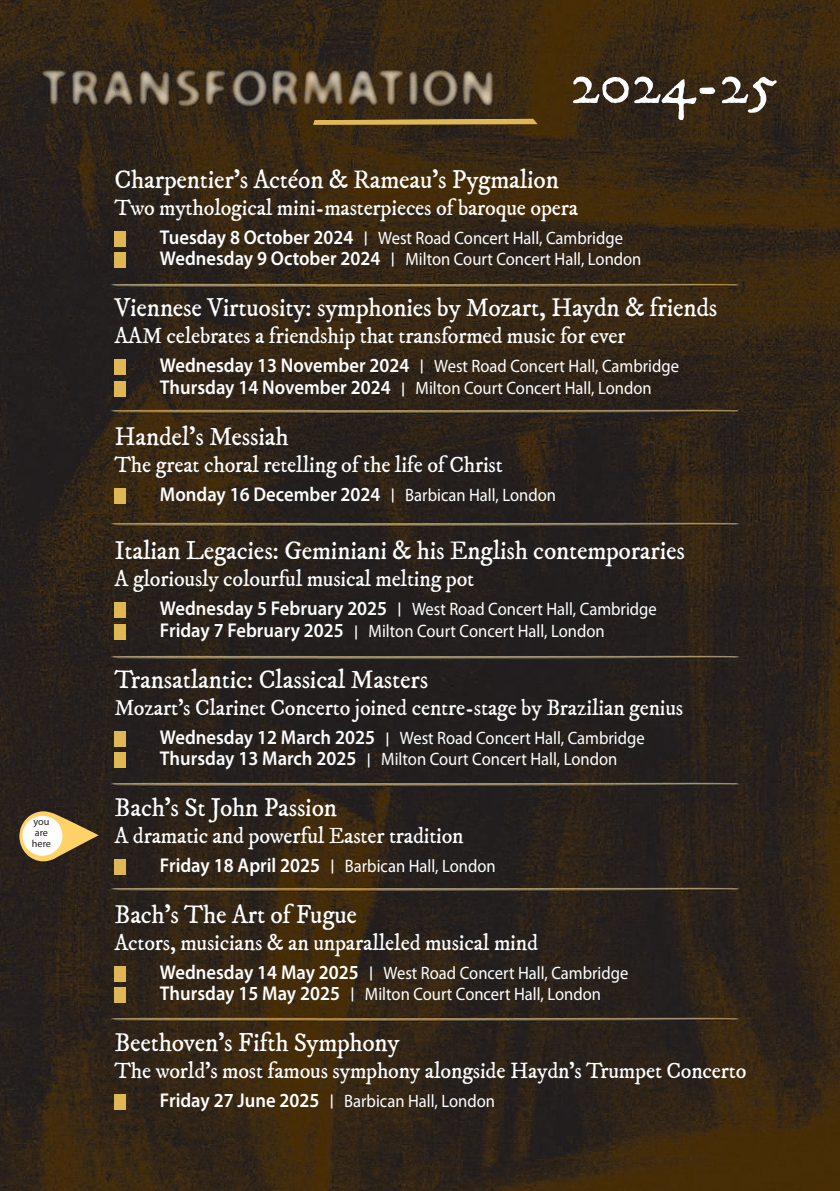
<style>
.page{position:relative;width:840px;height:1191px;background:#fff}
.page>*{position:absolute;margin:0;border:0;box-sizing:border-box;transform-origin:0 0}
.t1{font:59.4px "IM FELL DW Pica PRO Roman";letter-spacing:-.01em;color:#fff}
.t2{font:25.4px "IM FELL DW Pica PRO Roman";letter-spacing:-.01em;color:#fff}
.t3{font:22px "IM FELL DW Pica PRO Roman";letter-spacing:-.01em;color:#fff}
.t4{font:600 20px "Myriad Pro";color:#fff;scale:.93 1}
.t5{font:18px/21px "Myriad Pro";color:#fff;scale:.92 1}
.t6{font:10.2px "Myriad Pro";color:#231f20}
.s1{font-weight:600;font-size:20px}
.s2{font-weight:600;font-size:14px}
.s3{font-size:14px}
.s4{font-weight:400;font-size:18px}
</style>
<div class="page">
<img style="left:0;top:0;width:839px;height:1191px">
<svg style="left:507px;top:119px;width:30px;height:6px"></svg>
<div style="left:114px;top:359px;width:12px;height:15px;background:#dfb755"></div>
<div style="left:114px;top:602px;width:12px;height:15px;background:#dfb755"></div>
<div style="left:114px;top:731px;width:12px;height:15px;background:#dfb755"></div>
<div style="left:114px;top:231px;width:12px;height:15px;background:#dfb755"></div>
<div style="left:114px;top:966px;width:12px;height:15px;background:#dfb755"></div>
<div style="left:114px;top:488px;width:12px;height:15px;background:#dfb755"></div>
<div style="left:114px;top:859px;width:12px;height:15px;background:#dfb755"></div>
<div style="left:114px;top:1094px;width:12px;height:15px;background:#dfb755"></div>
<div style="left:114px;top:252px;width:12px;height:15px;background:#dfb755"></div>
<div style="left:114px;top:381px;width:12px;height:15px;background:#dfb755"></div>
<div style="left:114px;top:624px;width:12px;height:15px;background:#dfb755"></div>
<div style="left:114px;top:752px;width:12px;height:15px;background:#dfb755"></div>
<div style="left:114px;top:987px;width:12px;height:15px;background:#dfb755"></div>
<img style="left:102px;top:282px;width:652px;height:7px">
<img style="left:102px;top:409px;width:652px;height:7px">
<img style="left:102px;top:521px;width:652px;height:7px">
<img style="left:102px;top:654px;width:652px;height:7px">
<img style="left:102px;top:782px;width:652px;height:6px">
<img style="left:102px;top:886px;width:650px;height:7px">
<img style="left:102px;top:1016px;width:652px;height:7px">
<img style="left:15px;top:46px;width:492px;height:86px">
<img style="left:313px;top:119px;width:194px;height:6px">
<svg style="left:19px;top:811px;width:48px;height:50px"></svg>
<svg style="left:52px;top:811px;width:47px;height:48px;background:#846d3c"></svg>
<div style="left:22px;top:815px;width:40px;height:40px;background:#fff;border-radius:50%"></div>
<p class="t6" style="left:33px;top:815px;width:17px">you</p>
<p class="t6" style="left:35px;top:826px;width:15px">are</p>
<p class="t6" style="left:32px;top:837px;width:21px">here</p>
<p class="t1" style="left:569px;top:46px;width:209px">2024-25</p>
<p class="t2" style="left:114px;top:164px;width:445px">Charpentier’s Actéon &amp; Rameau’s Pygmalion</p>
<p class="t3" style="left:114px;top:194px;width:465px">Two mythological mini-masterpieces of baroque opera</p>
<p class="t5" style="left:160px;top:227px;width:524px"><span class="s1">Tuesday 8 October 2024</span> <span class="s2">|</span> West Road Concert Hall, Cambridge<br><span class="s1">Wednesday 9 October 2024</span> <span class="s2">|</span> Milton Court Concert Hall, London</p>
<p class="t2" style="left:114px;top:292px;width:604px">Viennese Virtuosity: symphonies by Mozart, Haydn &amp; friends</p>
<p class="t3" style="left:114px;top:322px;width:512px">AAM celebrates a friendship that transformed music for ever</p>
<p class="t5" style="left:160px;top:355px;width:565px;line-height:22.2px"><span class="s1">Wednesday 13 November 2024</span> <span class="s2">|</span> West Road Concert Hall, Cambridge<br><span class="s1">Thursday 14 November 2024</span> <span class="s2">|</span> Milton Court Concert Hall, London</p>
<p class="t2" style="left:114px;top:421px;width:176px">Handel’s Messiah</p>
<p class="t3" style="left:114px;top:451px;width:389px">The great choral retelling of the life of Christ</p>
<p class="t4" style="left:160px;top:482px;width:427px">Monday 16 December 2024 <span class="s3">|</span> <span class="s4">Barbican Hall, London</span></p>
<p class="t2" style="left:114px;top:535px;width:571px">Italian Legacies: Geminiani &amp; his English contemporaries</p>
<p class="t3" style="left:114px;top:565px;width:361px">A gloriously colourful musical melting pot</p>
<p class="t5" style="left:160px;top:598px;width:541px;line-height:22.2px"><span class="s1">Wednesday 5 February 2025</span> <span class="s2">|</span> West Road Concert Hall, Cambridge<br><span class="s1">Friday 7 February 2025</span> <span class="s2">|</span> Milton Court Concert Hall, London</p>
<p class="t2" style="left:114px;top:664px;width:315px">Transatlantic: Classical Masters</p>
<p class="t3" style="left:114px;top:694px;width:570px">Mozart’s Clarinet Concerto joined centre-stage by Brazilian genius</p>
<p class="t5" style="left:160px;top:727px;width:528px"><span class="s1">Wednesday 12 March 2025</span> <span class="s2">|</span> West Road Concert Hall, Cambridge<br><span class="s1">Thursday 13 March 2025</span> <span class="s2">|</span> Milton Court Concert Hall, London</p>
<p class="t2" style="left:114px;top:792px;width:224px">Bach’s St John Passion</p>
<p class="t3" style="left:114px;top:822px;width:350px">A dramatic and powerful Easter tradition</p>
<p class="t5" style="left:160px;top:855px;width:366px"><span class="s1">Friday 18 April 2025</span> <span class="s2">|</span> Barbican Hall, London</p>
<p class="t2" style="left:114px;top:899px;width:244px">Bach’s The Art of Fugue</p>
<p class="t3" style="left:114px;top:929px;width:425px">Actors, musicians &amp; an unparalleled musical mind</p>
<p class="t5" style="left:160px;top:962px;width:510px"><span class="s1">Wednesday 14 May 2025</span> <span class="s2">|</span> West Road Concert Hall, Cambridge<br><span class="s1">Thursday 15 May 2025</span> <span class="s2">|</span> Milton Court Concert Hall, London</p>
<p class="t2" style="left:114px;top:1026px;width:286px">Beethoven’s Fifth Symphony</p>
<p class="t3" style="left:114px;top:1056px;width:633px">The world's most famous symphony alongside Haydn's Trumpet Concerto</p>
<p class="t5" style="left:160px;top:1090px;width:365px"><span class="s1">Friday 27 June 2025</span> <span class="s2">|</span> Barbican Hall, London</p>
</div>
